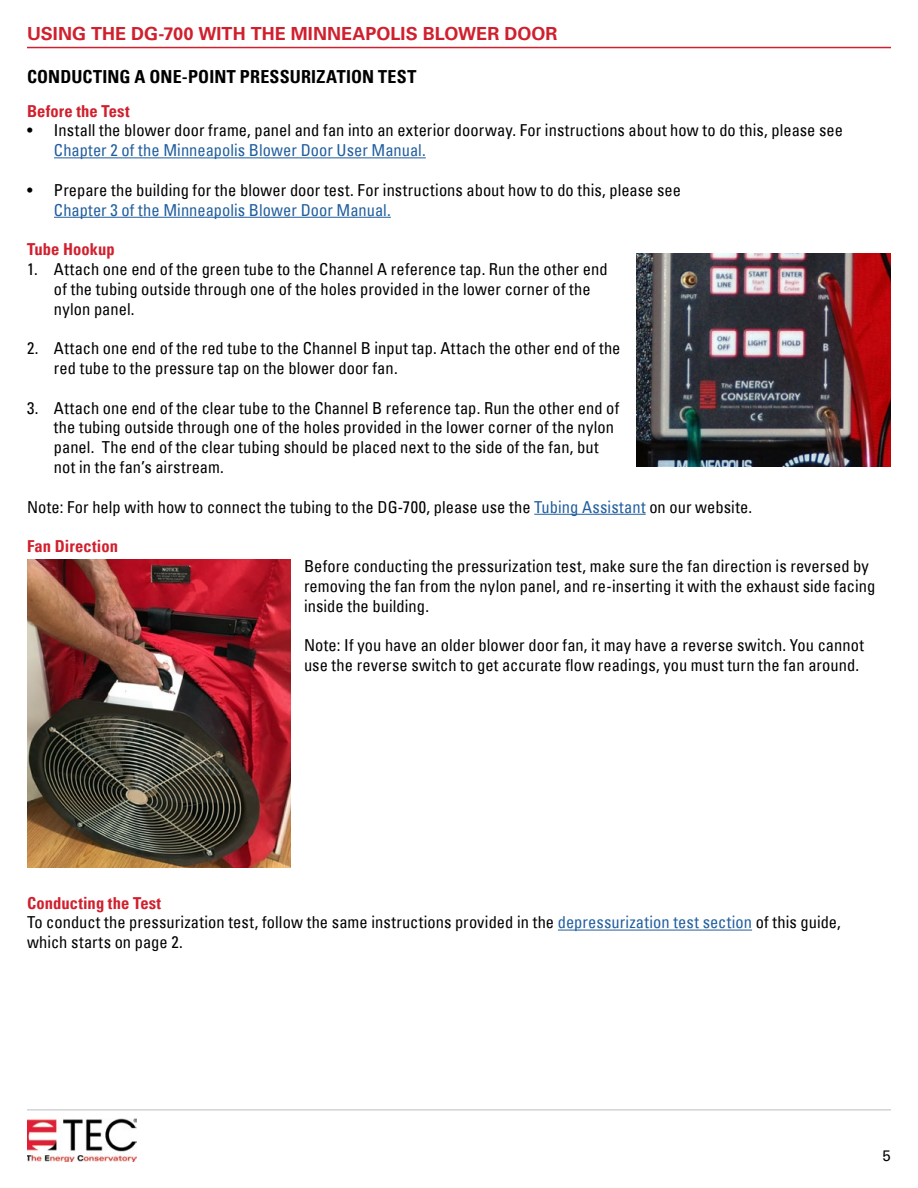
<style>
.page{position:relative;width:918px;height:1188px;background:#fff}
.page>*{position:absolute;margin:0;border:0;box-sizing:border-box;transform-origin:0 0}
.t1{font:700 18px "Univers LT Std";letter-spacing:.005em;color:#d0202e}
.t2{font:700 condensed 18px "Univers";letter-spacing:.01em;color:#000}
.t3{font:condensed 16.5px/19.8px "Univers";letter-spacing:.005em;color:#000}
.t4{font:condensed 16.5px "Univers";letter-spacing:.005em;color:#215e9e}
.t5{font:700 condensed 16.5px "Univers";letter-spacing:.005em;color:#d0202e}
.t6{font:15px "Univers";color:#000}
.s1{color:#215e9e}
.s2{font-weight:700;color:#d0202e}
</style>
<div class="page">
<img style="left:27px;top:1119px;width:110px;height:42px">
<hr style="left:27px;top:1109px;width:864px;height:2px;background:#d1d3d4">
<hr style="left:27px;top:47px;width:864px;height:1px;background:#d0202e">
<hr style="left:54px;top:157px;width:372px;height:1px;background:#215e9e">
<hr style="left:54px;top:217px;width:337px;height:1px;background:#215e9e">
<hr style="left:534px;top:514px;width:112px;height:1px;background:#215e9e">
<hr style="left:558px;top:930px;width:194px;height:1px;background:#215e9e">
<img style="left:27px;top:560px;width:264px;height:307px">
<img style="left:636px;top:254px;width:255px;height:212px">
<p class="t1" style="left:27px;top:23px;width:532px">USING THE DG-700 WITH THE MINNEAPOLIS BLOWER DOOR</p>
<p class="t2" style="left:27px;top:66px;width:391px">CONDUCTING A ONE-POINT PRESSURIZATION TEST</p>
<p class="t5" style="left:27px;top:101px;width:104px">Before the Test</p>
<p class="t3" style="left:27px;top:120px;width:818px">• Install the blower door frame, panel and fan into an exterior doorway. For instructions about how to do this, please see</p>
<p class="t4" style="left:54px;top:140px;width:373px">Chapter 2 of the Minneapolis Blower Door User Manual.</p>
<p class="t3" style="left:27px;top:180px;width:656px">• Prepare the building for the blower door test. For instructions about how to do this, please see</p>
<p class="t4" style="left:54px;top:199px;width:338px">Chapter 3 of the Minneapolis Blower Door Manual.</p>
<p class="t5" style="left:27px;top:239px;width:89px">Tube Hookup</p>
<p class="t3" style="left:54px;top:259px;width:555px;text-indent:-27px">1. Attach one end of the green tube to the Channel A reference tap. Run the other end of the tubing outside through one of the holes provided in the lower corner of the nylon panel.</p>
<p class="t3" style="left:54px;top:338px;width:568px;text-indent:-27px">2. Attach one end of the red tube to the Channel B input tap. Attach the other end of the red tube to the pressure tap on the blower door fan.</p>
<p class="t3" style="left:54px;top:398px;width:567px;text-indent:-27px">3. Attach one end of the clear tube to the Channel B reference tap. Run the other end of the tubing outside through one of the holes provided in the lower corner of the nylon panel. The end of the clear tubing should be placed next to the side of the fan, but not in the fan’s airstream.</p>
<p class="t3" style="left:27px;top:497px;width:727px">Note: For help with how to connect the tubing to the DG-700, please use the <span class="s1">Tubing Assistant</span> on our website.</p>
<p class="t5" style="left:27px;top:536px;width:92px">Fan Direction</p>
<p class="t3" style="left:304px;top:556px;width:573px">Before conducting the pressurization test, make sure the fan direction is reversed by removing the fan from the nylon panel, and re-inserting it with the exhaust side facing inside the building.</p>
<p class="t3" style="left:304px;top:635px;width:561px">Note: If you have an older blower door fan, it may have a reverse switch. You cannot use the reverse switch to get accurate flow readings, you must turn the fan around.</p>
<p class="t3" style="left:27px;top:893px;width:815px"><span class="s2">Conducting the Test<br></span>To conduct the pressurization test, follow the same instructions provided in the <span class="s1">depressurization test section</span> of this guide, which starts on page 2.</p>
<p class="t6" style="left:883px;top:1146px;width:10px">5</p>
</div>
